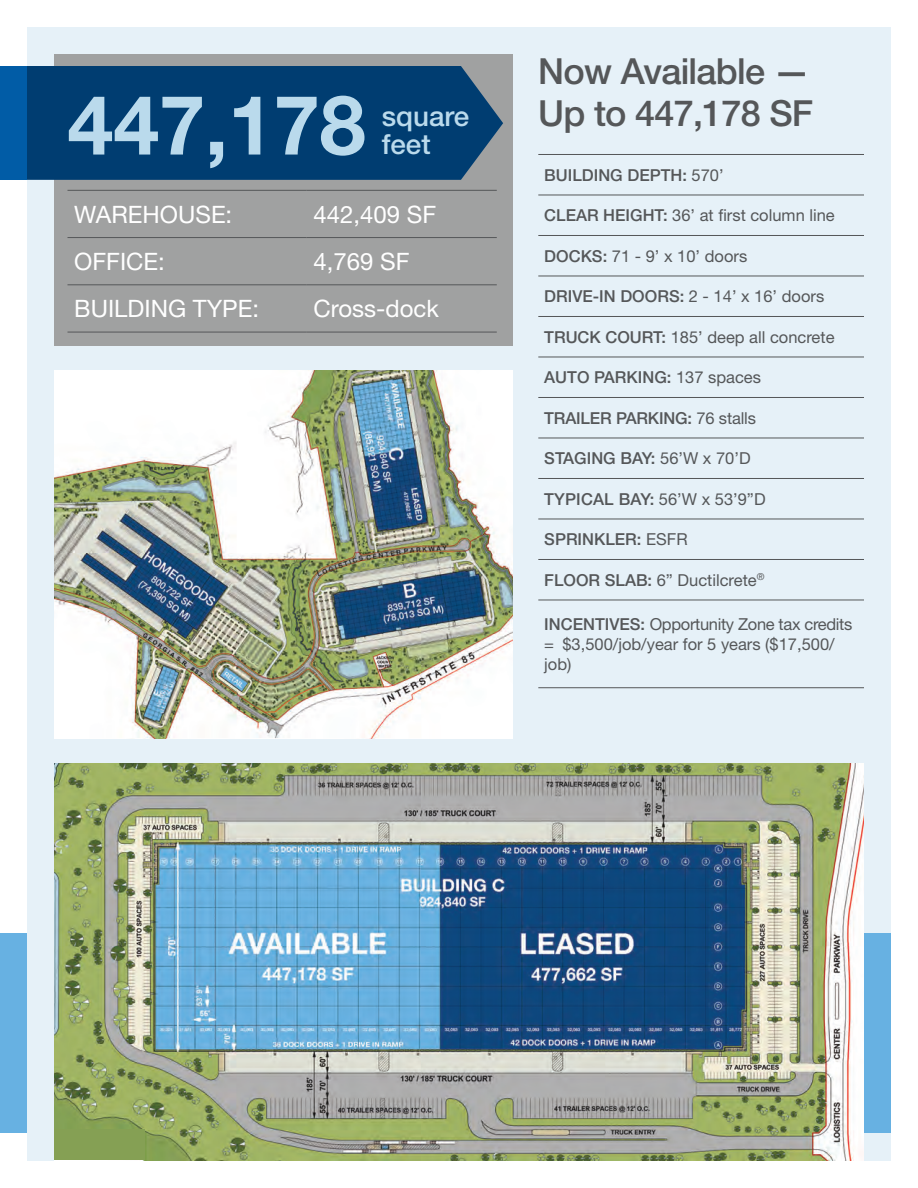
<style>
.page{position:relative;width:918px;height:1188px;background:#fff}
.page>*{position:absolute;margin:0;border:0;box-sizing:border-box;transform-origin:0 0}
.t1{font:700 82.5px "Helvetica Neue LT Std";color:#badaec}
.t2{font:500 36px/42px "Helvetica Neue LT Std";letter-spacing:-.02em;color:#555759}
.t3{font:500 27.75px/28.5px "Helvetica Neue LT Std";color:#badaec}
.t4{font:24px "Helvetica Neue LT Std";color:#fff}
.t5{font:500 16.5px "Helvetica Neue LT Std";color:#555759}
.t6{font:16.5px "Helvetica Neue LT Std";color:#555759}
.t7{font:16.5px/19.8px "Helvetica Neue LT Std";letter-spacing:-.02em;color:#555759}
.s1{font-weight:400}
.s2{font-weight:500}
</style>
<div class="page">
<div style="left:27px;top:27px;width:864px;height:1134px;background:#e6f1f8"></div>
<div style="left:0;top:933px;width:27px;height:200px;background:#67b1e2"></div>
<img style="left:54px;top:764px;width:810px;height:396px">
<div style="left:54px;top:54px;width:459px;height:292px;background:#a0a1a1"></div>
<div style="left:27px;top:66px;width:476px;height:114px;background:#003d71"></div>
<div style="left:0;top:66px;width:27px;height:114px;background:#015ca6"></div>
<div style="left:864px;top:933px;width:27px;height:200px;background:#67b1e2"></div>
<img style="left:54px;top:370px;width:459px;height:369px">
<hr style="left:538px;top:154px;width:326px;height:1px;background:#555759">
<hr style="left:538px;top:195px;width:326px;height:1px;background:#555759">
<hr style="left:538px;top:235px;width:326px;height:1px;background:#555759">
<hr style="left:538px;top:276px;width:326px;height:1px;background:#555759">
<hr style="left:538px;top:316px;width:326px;height:1px;background:#555759">
<hr style="left:538px;top:357px;width:326px;height:1px;background:#555759">
<hr style="left:538px;top:397px;width:326px;height:1px;background:#555759">
<hr style="left:538px;top:438px;width:326px;height:1px;background:#555759">
<hr style="left:538px;top:478px;width:326px;height:1px;background:#555759">
<hr style="left:538px;top:519px;width:326px;height:1px;background:#555759">
<hr style="left:538px;top:559px;width:326px;height:1px;background:#555759">
<hr style="left:538px;top:600px;width:326px;height:1px;background:#555759">
<hr style="left:538px;top:687px;width:326px;height:1px;background:#555759">
<div style="left:54px;top:1130px;width:91px;height:30px;background:#85a054"></div>
<hr style="left:68px;top:190px;width:239px;height:1px;background:#555759">
<hr style="left:307px;top:190px;width:190px;height:1px;background:#555759">
<hr style="left:68px;top:237px;width:239px;height:1px;background:#555759">
<hr style="left:307px;top:237px;width:190px;height:1px;background:#555759">
<hr style="left:68px;top:284px;width:239px;height:1px;background:#555759">
<hr style="left:307px;top:284px;width:190px;height:1px;background:#555759">
<hr style="left:68px;top:332px;width:239px;height:1px;background:#555759">
<hr style="left:307px;top:332px;width:190px;height:1px;background:#555759">
<p class="t1" style="left:68px;top:74px;width:300px">447,178</p>
<p class="t3" style="left:382px;top:101px;width:89px">square feet</p>
<p class="t4" style="left:74px;top:200px;width:160px">WAREHOUSE:</p>
<p class="t4" style="left:313px;top:200px;width:124px">442,409 SF</p>
<p class="t4" style="left:74px;top:247px;width:92px">OFFICE:</p>
<p class="t4" style="left:313px;top:247px;width:98px">4,769 SF</p>
<p class="t4" style="left:74px;top:294px;width:186px">BUILDING TYPE:</p>
<p class="t4" style="left:313px;top:294px;width:127px">Cross-dock</p>
<p class="t2" style="left:538px;top:49px;width:277px">Now Available —<br>Up to 447,178 SF</p>
<p class="t5" style="left:544px;top:165px;width:181px">BUILDING DEPTH: <span class="s1">570’</span></p>
<p class="t6" style="left:544px;top:205px;width:292px"><span class="s2">CLEAR HEIGHT:</span> 36’ at first column line</p>
<p class="t6" style="left:544px;top:246px;width:204px"><span class="s2">DOCKS:</span> 71 - 9’ x 10’ doors</p>
<p class="t5" style="left:544px;top:286px;width:281px">DRIVE-IN DOORS: <span class="s1">2 - 14’ x 16’ doors</span></p>
<p class="t6" style="left:544px;top:327px;width:292px"><span class="s2">TRUCK COURT:</span> 185’ deep all concrete</p>
<p class="t5" style="left:544px;top:367px;width:218px">AUTO PARKING: <span class="s1">137 spaces</span></p>
<p class="t5" style="left:544px;top:408px;width:213px">TRAILER PARKING: <span class="s1">76 stalls</span></p>
<p class="t5" style="left:544px;top:448px;width:208px">STAGING BAY: <span class="s1">56’W x 70’D</span></p>
<p class="t5" style="left:544px;top:489px;width:223px">TYPICAL BAY: <span class="s1">56’W x 53’9”D</span></p>
<p class="t5" style="left:544px;top:529px;width:145px">SPRINKLER: <span class="s1">ESFR</span></p>
<p class="t6" style="left:544px;top:570px;width:222px"><span class="s2">FLOOR SLAB:</span> 6” Ductilcrete<sup>®</sup></p>
<p class="t7" style="left:544px;top:614px;width:310px"><span class="s2">INCENTIVES:</span> Opportunity Zone tax credits = $3,500/job/year for 5 years ($17,500/ job)</p>
</div>
